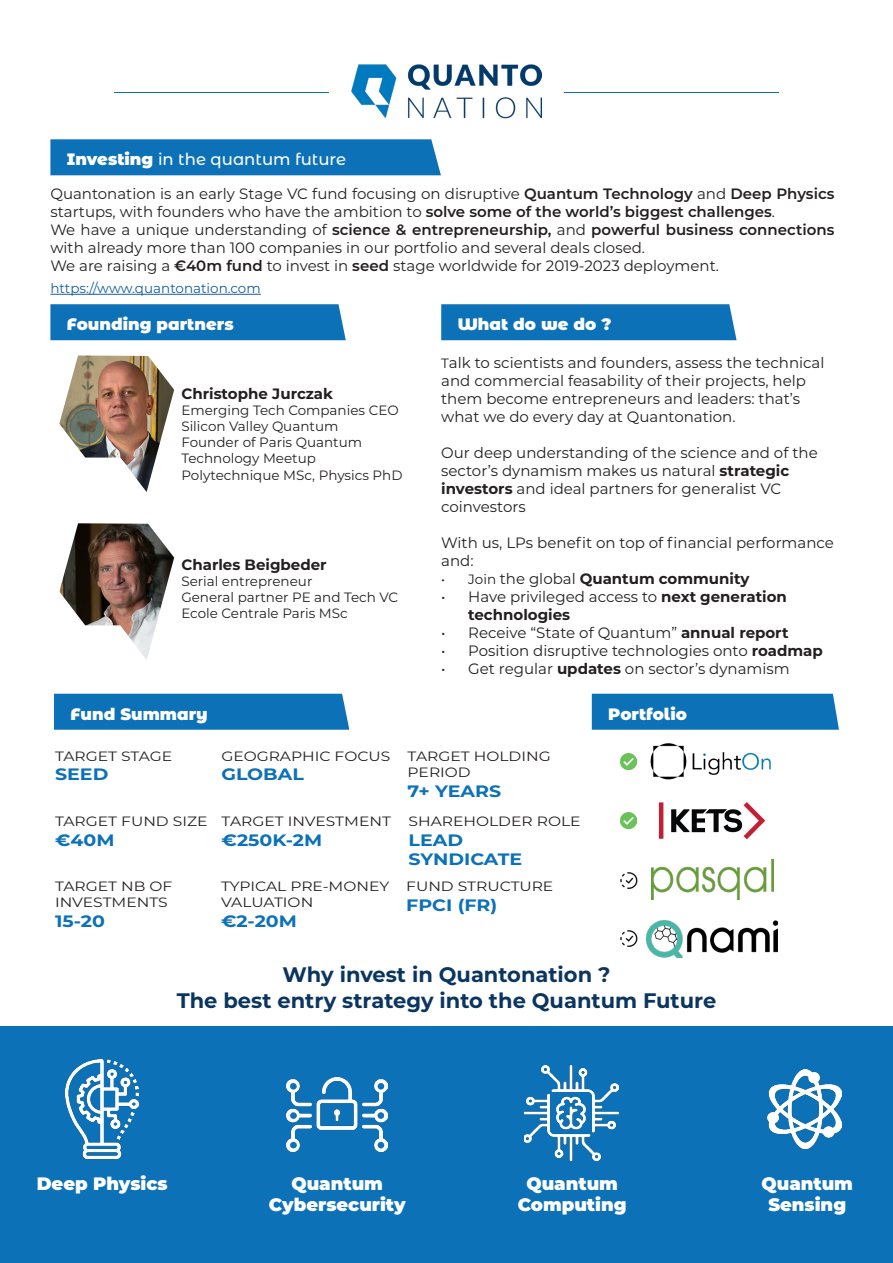
<style>
.page{position:relative;width:893px;height:1263px;background:#fff}
.page>*{position:absolute;margin:0;border:0;box-sizing:border-box;transform-origin:0 0}
.t1{font:700 21px "Montserrat";color:#0b3561}
.t2{font:900 18px/21.6px "Montserrat";color:#fff;text-align:center}
.t3{font:700 16.5px "Montserrat";color:#0c71b7;scale:1.15 1}
.t4{font:900 16.5px "Montserrat";color:#fff}
.t5{font:500 16.5px "Montserrat";color:#fff}
.t6{font:15px/18px "Montserrat";color:#231f20}
.t7{font:700 15px/18px "Montserrat";color:#231f20}
.t8{font:13.5px/16.2px "Montserrat";color:#231f20}
.t9{font:13.5px "Montserrat";color:#231f20;scale:1.15 1}
.t10{font:13.5px "Montserrat";color:#175d9e}
.s1{font-weight:900}
.s2{font-weight:600}
.s3{font-size:13.5px}
.s4{font-weight:700}
.s5{font-weight:400;font-size:13.5px}
.s6{font-weight:400}
</style>
<div class="page">
<div style="left:0;top:1027px;width:893px;height:236px;background:#0c71b7"></div>
<img style="left:287px;top:1077px;width:101px;height:75px">
<div style="left:290px;top:1083px;width:7px;height:6px;background:#0c71b7;border-radius:50%"></div>
<div style="left:290px;top:1112px;width:7px;height:7px;background:#0c71b7;border-radius:50%"></div>
<div style="left:290px;top:1142px;width:7px;height:6px;background:#0c71b7;border-radius:50%"></div>
<svg style="left:378px;top:1083px;width:6px;height:6px"></svg>
<div style="left:378px;top:1112px;width:6px;height:7px;background:#0c71b7;border-radius:50%"></div>
<svg style="left:378px;top:1142px;width:6px;height:6px"></svg>
<img style="left:351px;top:64px;width:191px;height:55px">
<img style="left:59px;top:355px;width:115px;height:137px">
<img style="left:59px;top:523px;width:115px;height:137px">
<hr style="left:114px;top:92px;width:214px;height:1px;background:#0c71b7">
<hr style="left:564px;top:93px;width:215px;height:1px;background:#0c71b7">
<img style="left:647px;top:921px;width:131px;height:36px">
<img style="left:651px;top:859px;width:122px;height:40px">
<img style="left:620px;top:873px;width:18px;height:16px">
<img style="left:620px;top:930px;width:18px;height:16px">
<img style="left:658px;top:802px;width:108px;height:38px">
<img style="left:621px;top:812px;width:15px;height:16px">
<img style="left:650px;top:743px;width:121px;height:37px">
<img style="left:621px;top:753px;width:15px;height:16px">
<div style="left:50px;top:139px;width:391px;height:36px;background:#0c71b7"></div>
<div style="left:50px;top:304px;width:296px;height:36px;background:#0c71b7"></div>
<div style="left:441px;top:304px;width:296px;height:36px;background:#0c71b7"></div>
<div style="left:54px;top:694px;width:295px;height:36px;background:#0c71b7"></div>
<div style="left:592px;top:694px;width:247px;height:36px;background:#0c71b7"></div>
<img style="left:767px;top:1070px;width:74px;height:79px">
<img style="left:524px;top:1066px;width:94px;height:94px">
<img style="left:66px;top:1059px;width:73px;height:100px">
<hr style="left:50px;top:294px;width:211px;height:1px;background:#175d9e">
<p class="t5" style="left:67px;top:148px;width:281px"><span class="s1">Investing</span> in the quantum future</p>
<p class="t6" style="left:50px;top:184px;width:785px">Quantonation is an early Stage VC fund focusing on disruptive <span class="s2">Quantum Technology</span> and <span class="s2">Deep Physics </span>startups, with founders who have the ambition to <span class="s2">solve some of the world’s biggest challenges</span>.</p>
<p class="t6" style="left:50px;top:220px;width:785px">We have a unique understanding of <span class="s2">science &amp; entrepreneurship,</span> and <span class="s2">powerful business connections </span>with already more than 100 companies in our portfolio and several deals closed.</p>
<p class="t6" style="left:50px;top:256px;width:670px">We are raising a <span class="s2">€40m fund</span> to invest in <span class="s2">seed</span> stage worldwide for 2019-2023 deployment.</p>
<p class="t10" style="left:50px;top:279px;width:212px">https://www.quantonation.com</p>
<p class="t4" style="left:67px;top:312px;width:168px">Founding partners</p>
<p class="t4" style="left:458px;top:312px;width:155px">What do we do ?</p>
<p class="t7" style="left:181px;top:383px;width:153px">Christophe Jurczak</p>
<p class="t8" style="left:181px;top:401px;width:219px">Emerging Tech Companies CEO</p>
<p class="t8" style="left:181px;top:418px;width:159px">Silicon Valley Quantum</p>
<p class="t8" style="left:181px;top:434px;width:182px">Founder of Paris Quantum<br>Technology Meetup</p>
<p class="t8" style="left:181px;top:466px;width:223px">Polytechnique MSc, Physics PhD</p>
<p class="t7" style="left:181px;top:555px;width:147px">Charles Beigbeder</p>
<p class="t8" style="left:181px;top:573px;width:133px">Serial entrepreneur</p>
<p class="t8" style="left:181px;top:589px;width:218px">General partner PE and Tech VC</p>
<p class="t8" style="left:181px;top:605px;width:168px">Ecole Centrale Paris MSc</p>
<p class="t6" style="left:441px;top:353px;width:385px"><span class="s3">T</span>alk to scientists and founders, assess the technical and commercial feasability of their projects, help them become entrepreneurs and leaders: that’s what we do every day at Quantonation.</p>
<p class="t6" style="left:441px;top:443px;width:378px">Our deep understanding of the science and of the sector’s dynamism makes us natural <span class="s4">strategic investors</span> and ideal partners for generalist VC coinvestors</p>
<p class="t6" style="left:441px;top:533px;width:394px">With us, LPs benefit on top of financial performance and:</p>
<p class="t7" style="left:441px;top:569px;width:310px"><span class="s5">• Join</span> <span class="s6">the global</span> Quantum community</p>
<p class="t7" style="left:468px;top:587px;width:320px;text-indent:-27px"><span class="s6">• Have privileged access to</span> next generation technologies</p>
<p class="t6" style="left:441px;top:623px;width:349px">• Receive “State of Quantum” <span class="s4">annual report</span></p>
<p class="t6" style="left:441px;top:641px;width:383px">• Position disruptive technologies onto <span class="s4">roadmap</span></p>
<p class="t6" style="left:441px;top:659px;width:350px">• Get regular <span class="s4">updates</span> on sector’s dynamism</p>
<p class="t4" style="left:70px;top:701px;width:139px">Fund Summary</p>
<p class="t4" style="left:608px;top:701px;width:80px">Portfolio</p>
<p class="t9" style="left:55px;top:747px;width:103px">TARGET STAGE</p>
<p class="t3" style="left:55px;top:763px;width:48px">SEED</p>
<p class="t9" style="left:55px;top:812px;width:134px">TARGET FUND SIZE</p>
<p class="t3" style="left:55px;top:828px;width:53px">€40M</p>
<p class="t9" style="left:55px;top:877px;width:104px">TARGET NB OF</p>
<p class="t9" style="left:55px;top:893px;width:99px">INVESTMENTS</p>
<p class="t3" style="left:55px;top:909px;width:45px">15-20</p>
<p class="t9" style="left:221px;top:747px;width:148px">GEOGRAPHIC FOCUS</p>
<p class="t3" style="left:221px;top:763px;width:73px">GLOBAL</p>
<p class="t9" style="left:222px;top:812px;width:149px">TARGET INVESTMENT</p>
<p class="t3" style="left:222px;top:828px;width:89px">€250K-2M</p>
<p class="t9" style="left:221px;top:877px;width:148px">TYPICAL PRE-MONEY</p>
<p class="t9" style="left:221px;top:893px;width:82px">VALUATION</p>
<p class="t3" style="left:221px;top:909px;width:67px">€2-20M</p>
<p class="t9" style="left:408px;top:747px;width:126px">TARGET HOLDING</p>
<p class="t9" style="left:408px;top:763px;width:56px">PERIOD</p>
<p class="t3" style="left:408px;top:779px;width:83px">7+ YEARS</p>
<p class="t9" style="left:409px;top:812px;width:151px">SHAREHOLDER ROLE</p>
<p class="t3" style="left:409px;top:828px;width:49px">LEAD</p>
<p class="t3" style="left:409px;top:847px;width:100px">SYNDICATE</p>
<p class="t9" style="left:406px;top:877px;width:129px">FUND STRUCTURE</p>
<p class="t3" style="left:406px;top:893px;width:81px">FPCI (FR)</p>
<p class="t1" style="left:282px;top:960px;width:329px">Why invest in Quantonation ?</p>
<p class="t1" style="left:177px;top:985px;width:541px">The best entry strategy into the Quantum Future</p>
<p class="t2" style="left:37px;top:1171px;width:132px">Deep Physics</p>
<p class="t2" style="left:291px;top:1171px;width:93px">Quantum</p>
<p class="t2" style="left:269px;top:1193px;width:139px">Cybersecurity</p>
<p class="t2" style="left:518px;top:1171px;width:110px">Quantum<br>Computing</p>
<p class="t2" style="left:761px;top:1171px;width:93px">Quantum</p>
<p class="t2" style="left:768px;top:1193px;width:79px">Sensing</p>
</div>
